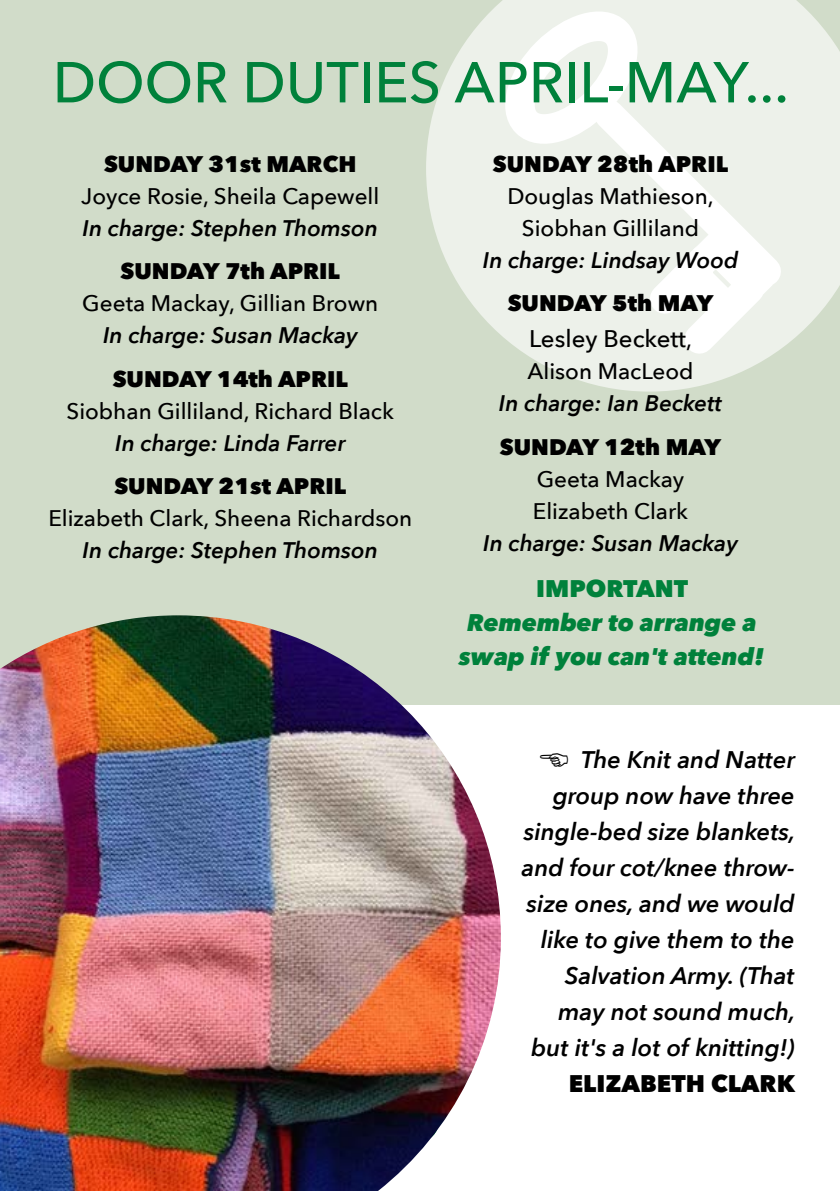
<style>
.page{position:relative;width:840px;height:1191px;background:#fff}
.page>*{position:absolute;margin:0;border:0;box-sizing:border-box;transform-origin:0 0}
.t1{font:500 57px "Avenir Next";color:#00813b}
.t2{font:italic 600 24px/36px "Avenir Next";color:#000;text-align:right}
.t3{font:italic 800 24px/34px "Avenir Next";color:#00813b;text-align:center}
.t4{font:500 24px "Avenir Next";color:#000}
.t5{font:800 24px "Avenir Next";color:#000}
.t6{font:800 24px "Avenir Next";color:#00813b}
.t7{font:500 22.4px/32px "Avenir Next";color:#000;text-align:center}
.t8{font:italic 600 22.4px "Avenir Next";color:#000}
.t9{font:800 22.4px "Avenir Next";color:#000}
.s1{font-size:22.4px}
</style>
<div class="page">
<div style="left:0;top:0;width:839px;height:705px;background:#d1dcc9"></div>
<svg style="left:426px;top:0;width:413px;height:391px;fill:#edf1ea"></svg>
<svg style="left:479px;top:0;width:183px;height:164px;background:#f2f5f0"></svg>
<svg style="left:567px;top:73px;width:240px;height:240px;background:#eff3ed"></svg>
<svg style="left:622px;top:207px;width:171px;height:174px;background:#f1f4ef"></svg>
<img style="left:0;top:615px;width:500px;height:576px">
<h1 class="t1" style="left:53px;top:34px;width:737px">DOOR DUTIES APRIL-MAY...</h1>
<p class="t9" style="left:104px;top:150px;width:254px">SUNDAY 31st MARCH</p>
<p class="t7" style="left:81px;top:179px;width:299px">Joyce Rosie, Sheila Capewell</p>
<p class="t8" style="left:83px;top:209px;width:296px">In charge: Stephen Thomson</p>
<p class="t9" style="left:120px;top:257px;width:221px">SUNDAY 7th APRIL</p>
<p class="t7" style="left:82px;top:287px;width:297px">Geeta Mackay, Gillian Brown</p>
<p class="t8" style="left:103px;top:316px;width:256px">In charge: Susan Mackay</p>
<p class="t9" style="left:113px;top:365px;width:236px">SUNDAY 14th APRIL</p>
<p class="t7" style="left:67px;top:394px;width:329px">Siobhan Gilliland, Richard Black</p>
<p class="t8" style="left:115px;top:423px;width:231px">In charge: Linda Farrer</p>
<p class="t9" style="left:114px;top:472px;width:233px">SUNDAY 21st APRIL</p>
<p class="t7" style="left:48px;top:501px;width:365px">Elizabeth Clark, Sheena Richardson</p>
<p class="t8" style="left:83px;top:531px;width:296px">In charge: Stephen Thomson</p>
<p class="t9" style="left:492px;top:150px;width:236px">SUNDAY 28th APRIL</p>
<p class="t7" style="left:507px;top:179px;width:208px">Douglas Mathieson,<br>Siobhan Gilliland</p>
<p class="t8" style="left:482px;top:241px;width:257px">In charge: Lindsay Wood</p>
<p class="t9" style="left:507px;top:289px;width:207px">SUNDAY 5th MAY</p>
<p class="t4" style="left:529px;top:318px;width:164px">Lesley Beckett<span class="s1">,</span></p>
<p class="t7" style="left:527px;top:355px;width:167px">Alison MacLeod</p>
<p class="t8" style="left:498px;top:384px;width:224px">In charge: Ian Beckett</p>
<p class="t9" style="left:499px;top:433px;width:223px">SUNDAY 12th MAY</p>
<p class="t7" style="left:532px;top:462px;width:157px;text-align:left">Geeta Mackay<br>Elizabeth Clark</p>
<p class="t8" style="left:483px;top:523px;width:256px">In charge: Susan Mackay</p>
<p class="t6" style="left:536px;top:573px;width:153px">IMPORTANT</p>
<p class="t3" style="left:459px;top:605px;width:307px">Remember to arrange a swap if you can't attend!</p>
<p class="t2" style="left:521px;top:741px;width:275px">The Knit and Natter group now have three single-bed size blankets, and four cot/knee throw&shy;size ones, and we would like to give them to the<br>Salvation Army. (That may not sound much, but it's a lot of knitting!)</p>
<p class="t5" style="left:568px;top:1068px;width:228px">ELIZABETH CLARK</p>
</div>
